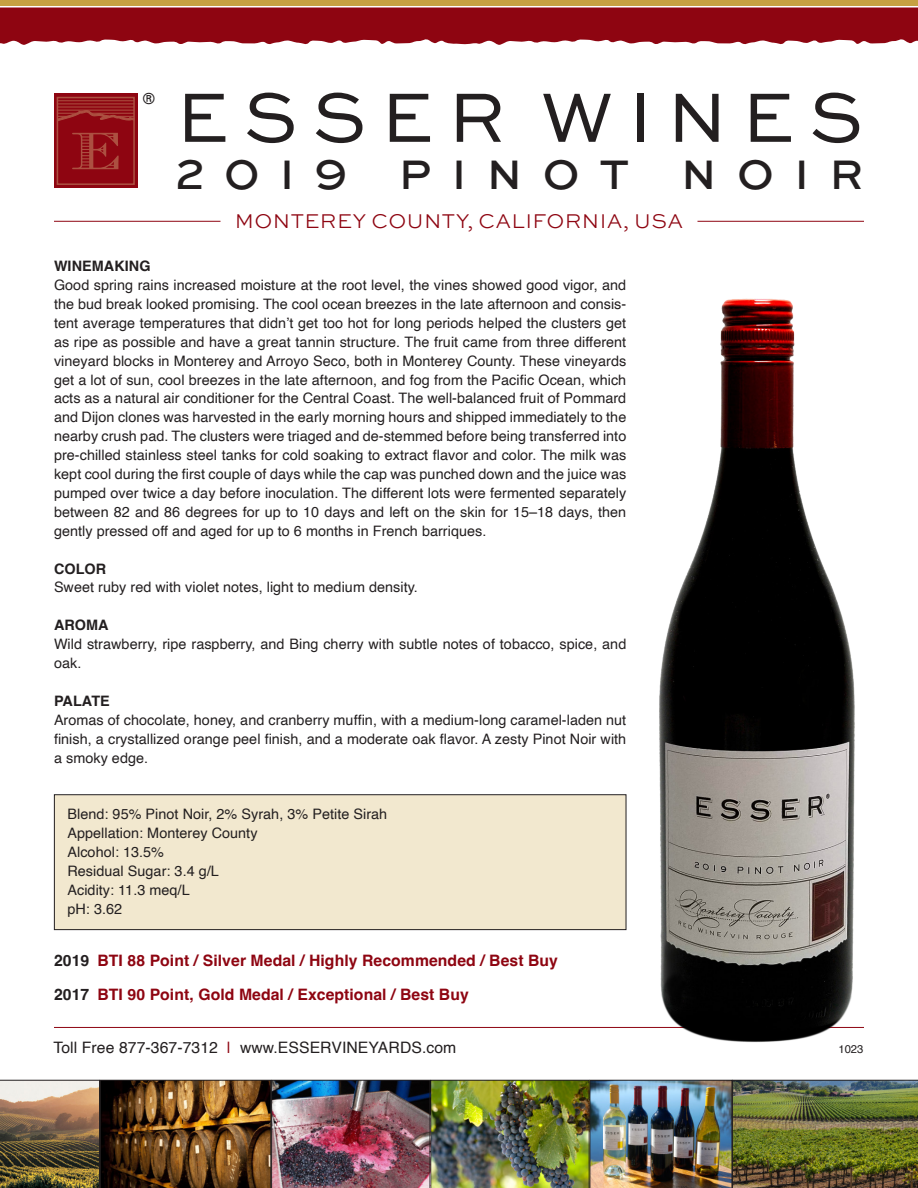
<style>
.page{position:relative;width:918px;height:1188px;background:#fff}
.page>*{position:absolute;margin:0;border:0;box-sizing:border-box;transform-origin:0 0}
.t1{font:73.5px "Sweet Sans Pro";letter-spacing:.195em;color:#231f20}
.t2{font:500 43.5px "Sweet Sans Pro";letter-spacing:.47em;color:#231f20}
.t3{font:300 21px "Sweet Sans Pro";letter-spacing:.02em;color:#8e0511}
.Award{font:700 15.75px "Helvetica";letter-spacing:.005em;color:#8e0511}
.t4{font:15.75px "Helvetica";letter-spacing:.005em;color:#231f20}
.t5{font:15.3px "Univers";color:#231f20}
.Body{font:14.4px/18.9px "Helvetica";letter-spacing:.005em;color:#231f20;text-align:justify}
.Box{font:14.4px "Helvetica";letter-spacing:.005em;color:#231f20}
.t6{font:700 14.4px "Helvetica";letter-spacing:.005em;color:#231f20}
.t7{font:11.25px "Helvetica";color:#231f20}
.s1{color:#231f20}
.s2{color:#8e0511}
</style>
<div class="page">
<div style="left:54px;top:795px;width:572px;height:135px;background:#f2e8cf"></div>
<div style="left:54px;top:794px;width:572px;height:136px;border:1px solid #231f20"></div>
<svg style="left:0;top:8px;width:918px;height:37px;background:#971924"></svg>
<div style="left:0;top:0;width:918px;height:7px;background:#c6a242"></div>
<hr style="left:0;top:6px;width:918px;height:2px;background:#fff">
<div style="left:54px;top:94px;width:84px;height:94px;background:#8e0511"></div>
<hr style="left:57px;top:100px;width:77px;height:1px;background:#ac5041">
<hr style="left:57px;top:103px;width:77px;height:1px;background:#ac5041">
<hr style="left:57px;top:107px;width:77px;height:1px;background:#ac5041">
<svg style="left:60px;top:110px;width:72px;height:11px"></svg>
<svg style="left:72px;top:133px;width:47px;height:36px"></svg>
<div style="left:57px;top:97px;width:78px;height:88px;border:2px solid #ac5041"></div>
<hr style="left:54px;top:221px;width:166px;height:1px;background:#8e0511">
<hr style="left:698px;top:221px;width:166px;height:1px;background:#8e0511">
<img style="left:0;top:1080px;width:918px;height:108px">
<hr style="left:54px;top:1027px;width:810px;height:1px;background:#8e0511">
<img style="left:596px;top:298px;width:322px;height:797px">
<p class="t5" style="left:143px;top:89px;width:14px">®</p>
<p class="t1" style="left:176px;top:64px;width:689px">ESSER WINES</p>
<p class="t2" style="left:176px;top:143px;width:690px">20I9 PINOT NOIR</p>
<p class="t3" style="left:235px;top:206px;width:450px">MONTEREY COUNTY, CALIFORNIA, USA</p>
<p class="t6" style="left:54px;top:257px;width:98px">WINEMAKING</p>
<p class="Body" style="left:54px;top:276px;width:574px">Good spring rains increased moisture at the root level, the vines showed good vigor, and the bud break looked promising. The cool ocean breezes in the late afternoon and consis&shy;tent average temperatures that didn’t get too hot for long periods helped the clusters get as ripe as possible and have a great tannin structure. The fruit came from three different vineyard blocks in Monterey and Arroyo Seco, both in Monterey County. These vineyards get a lot of sun, cool breezes in the late afternoon, and fog from the Pacific Ocean, which acts as a natural air conditioner for the Central Coast. The well-balanced fruit of Pommard and Dijon clones was harvested in the early morning hours and shipped immediately to the nearby crush pad. The clusters were triaged and de-stemmed before being transferred into pre-chilled stainless steel tanks for cold soaking to extract flavor and color. The milk was kept cool during the first couple of days while the cap was punched down and the juice was pumped over twice a day before inoculation. The different lots were fermented separately between 82 and 86 degrees for up to 10 days and left on the skin for 15–18 days, then gently pressed off and aged for up to 6 months in French barriques.</p>
<p class="t6" style="left:54px;top:560px;width:54px">COLOR</p>
<p class="Body" style="left:54px;top:578px;width:365px">Sweet ruby red with violet notes, light to medium density.</p>
<p class="t6" style="left:54px;top:616px;width:56px">AROMA</p>
<p class="Body" style="left:54px;top:635px;width:574px">Wild strawberry, ripe raspberry, and Bing cherry with subtle notes of tobacco, spice, and oak.</p>
<p class="t6" style="left:54px;top:692px;width:57px">PALATE</p>
<p class="Body" style="left:54px;top:711px;width:574px">Aromas of chocolate, honey, and cranberry muffin, with a medium-long caramel-laden nut finish, a crystallized orange peel finish, and a moderate oak flavor. A zesty Pinot Noir with a smoky edge.</p>
<p class="Box" style="left:68px;top:803px;width:321px">Blend: 95% Pinot Noir, 2% Syrah, 3% Petite Sirah</p>
<p class="Box" style="left:68px;top:822px;width:192px">Appellation: Monterey County</p>
<p class="Box" style="left:68px;top:841px;width:98px">Alcohol: 13.5%</p>
<p class="Box" style="left:68px;top:860px;width:153px">Residual Sugar: 3.4 g/L</p>
<p class="Box" style="left:68px;top:879px;width:124px">Acidity: 11.3 meq/L</p>
<p class="Box" style="left:68px;top:898px;width:56px">pH: 3.62</p>
<p class="Award" style="left:54px;top:951px;width:506px"><span class="s1">2019</span> BTI 88 Point / Silver Medal / Highly Recommended / Best Buy</p>
<p class="Award" style="left:54px;top:985px;width:416px"><span class="s1">2017</span> BTI 90 Point, Gold Medal / Exceptional / Best Buy</p>
<p class="t4" style="left:53px;top:1035px;width:404px">Toll Free 877-367-7312 <span class="s2">|</span> www.ESSERVINEYARDS.com</p>
<p class="t7" style="left:838px;top:1040px;width:27px">1023</p>
</div>
